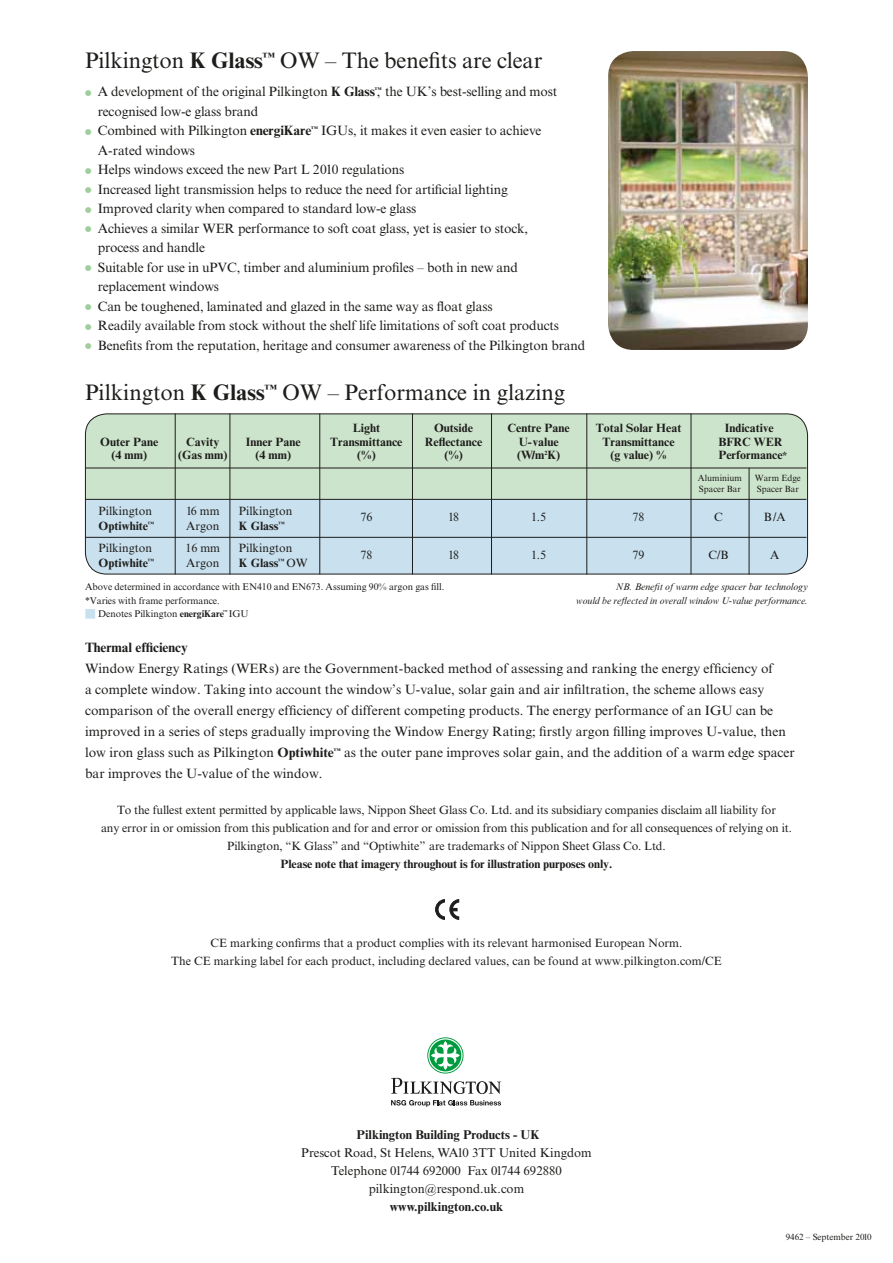
<style>
.page{position:relative;width:893px;height:1263px;background:#fff}
.page>*{position:absolute;margin:0;border:0;box-sizing:border-box;transform-origin:0 0}
.t1{font:22.5px "Times NRMT";color:#1d1d1b}
.t2{font:13.5px/21px "Times NRMT";letter-spacing:-.01em;color:#1d1d1b}
.t3{font:700 13.5px "Times NRMT";letter-spacing:-.005em;color:#1d1d1b}
.t4{font:12.75px/18px "Times NRMT";color:#1d1d1b;text-align:center}
.t5{font:700 12.75px "Times NRMT";color:#1d1d1b}
.t6{font:12px/18px "Times NRMT";letter-spacing:-.01em;color:#1d1d1b;text-align:center}
.t7{font:700 12px "Times NRMT";color:#1d1d1b}
.t8{font:9.75px "Times NRMT";letter-spacing:-.005em;color:#1d1d1b}
.t9{font:italic 9.75px "Times NRMT";letter-spacing:-.005em;color:#1d1d1b}
.t10{font:9px/10.5px "Times NRMT";color:#1d1d1b}
.t11{font:700 4.2px "Times NRMT";color:#1d1d1b}
.s1{font-weight:700}
.s2{color:#9fce9c}
.s3{font-size:10.5px}
.s4{font-weight:400}
.s5{color:#c9e0ee}
</style>
<div class="page">
<div style="left:85px;top:414px;width:722px;height:109px;background:#cde4cc;border-radius:21px"></div>
<div style="left:85px;top:499px;width:722px;height:75px;background:#c9e0ee;border-radius:21px"></div>
<div style="left:85px;top:499px;width:722px;height:45px;background:#c9e0ee"></div>
<hr style="left:85px;top:468px;width:721px;height:1px;background:#1d1d1b">
<hr style="left:85px;top:499px;width:721px;height:1px;background:#1d1d1b">
<hr style="left:85px;top:537px;width:721px;height:1px;background:#1d1d1b">
<div style="left:85px;top:413px;width:723px;height:161px;border:1px solid #1d1d1b;border-radius:21px"></div>
<hr style="left:175px;top:413px;width:1px;height:161px;background:#1d1d1b">
<hr style="left:230px;top:413px;width:1px;height:161px;background:#1d1d1b">
<hr style="left:319px;top:413px;width:1px;height:161px;background:#1d1d1b">
<hr style="left:412px;top:413px;width:1px;height:161px;background:#1d1d1b">
<hr style="left:491px;top:413px;width:1px;height:161px;background:#1d1d1b">
<hr style="left:586px;top:413px;width:1px;height:161px;background:#1d1d1b">
<hr style="left:691px;top:413px;width:1px;height:161px;background:#1d1d1b">
<hr style="left:749px;top:468px;width:1px;height:106px;background:#1d1d1b">
<img style="left:608px;top:51px;width:200px;height:299px">
<svg style="left:435px;top:899px;width:24px;height:21px"></svg>
<svg style="left:391px;top:1037px;width:110px;height:57px"></svg>
<svg style="left:391px;top:1100px;width:110px;height:7px"></svg>
<h1 class="t1" style="left:85px;top:47px;width:459px">Pilkington <span class="s1">K Glass</span><sup>™</sup> OW – The benefits are clear</h1>
<p class="t2" style="left:98px;top:82px;width:461px;line-height:19.5px;text-indent:-13px"><span class="s2">●</span> A development of the original Pilkington <span class="s1">K Glass</span><sup>™</sup>, the UK’s best-selling and most recognised low-e glass brand</p>
<p class="t2" style="left:98px;top:121px;width:445px;line-height:19.5px;text-indent:-13px"><span class="s2">●</span> Combined with Pilkington <span class="s1">energiKare</span><sup>™</sup> IGUs, it makes it even easier to achieve<br>A-rated windows</p>
<p class="t2" style="left:85px;top:159px;width:321px"><span class="s2">●</span> Helps windows exceed the new Part L 2010 regulations</p>
<p class="t2" style="left:85px;top:179px;width:424px"><span class="s2">●</span> Increased light transmission helps to reduce the need for artificial lighting</p>
<p class="t2" style="left:85px;top:198px;width:333px"><span class="s2">●</span> Improved clarity when compared to standard low-e glass</p>
<p class="t2" style="left:98px;top:218px;width:432px;line-height:19.5px;text-indent:-13px"><span class="s2">●</span> Achieves a similar WER performance to soft coat glass, yet is easier to stock, process and handle</p>
<p class="t2" style="left:98px;top:257px;width:422px;line-height:19.5px;text-indent:-13px"><span class="s2">●</span> Suitable for use in uPVC, timber and aluminium profiles – both in new and replacement windows</p>
<p class="t2" style="left:85px;top:296px;width:409px"><span class="s2">●</span> Can be toughened, laminated and glazed in the same way as float glass</p>
<p class="t2" style="left:85px;top:315px;width:476px"><span class="s2">●</span> Readily available from stock without the shelf life limitations of soft coat products</p>
<p class="t2" style="left:85px;top:335px;width:502px"><span class="s2">●</span> Benefits from the reputation, heritage and consumer awareness of the Pilkington brand</p>
<h1 class="t1" style="left:85px;top:379px;width:482px">Pilkington <span class="s1">K Glass</span><sup>™</sup> OW – Performance in glazing</h1>
<p class="t7" style="left:353px;top:421px;width:29px">Light</p>
<p class="t7" style="left:434px;top:421px;width:40px">Outside</p>
<p class="t7" style="left:508px;top:421px;width:64px">Centre Pane</p>
<p class="t7" style="left:596px;top:421px;width:87px">Total Solar Heat</p>
<p class="t7" style="left:725px;top:421px;width:50px">Indicative</p>
<p class="t7" style="left:100px;top:434px;width:60px">Outer Pane</p>
<p class="t7" style="left:186px;top:434px;width:35px">Cavity</p>
<p class="t7" style="left:246px;top:434px;width:56px">Inner Pane</p>
<p class="t7" style="left:330px;top:434px;width:74px">Transmittance</p>
<p class="t7" style="left:425px;top:434px;width:59px">Reflectance</p>
<p class="t7" style="left:519px;top:434px;width:41px">U-value</p>
<p class="t7" style="left:602px;top:434px;width:74px">Transmittance</p>
<p class="t7" style="left:718px;top:434px;width:66px">BFRC WER</p>
<p class="t7" style="left:112px;top:448px;width:37px">(4 mm)</p>
<p class="t7" style="left:178px;top:448px;width:51px">(Gas mm)</p>
<p class="t7" style="left:256px;top:448px;width:37px">(4 mm)</p>
<p class="t7" style="left:357px;top:448px;width:20px">(%)</p>
<p class="t7" style="left:444px;top:448px;width:20px">(%)</p>
<p class="t7" style="left:517px;top:448px;width:44px">(W/m<sup>2</sup>K)</p>
<p class="t7" style="left:610px;top:448px;width:58px">(g value) %</p>
<p class="t7" style="left:718px;top:448px;width:70px">Performance<span class="s3">*</span></p>
<p class="t6" style="left:99px;top:502px;width:55px">Pilkington</p>
<p class="t6" style="left:186px;top:502px;width:35px">16 mm</p>
<p class="t6" style="left:239px;top:502px;width:55px">Pilkington</p>
<p class="t7" style="left:99px;top:518px;width:57px">Optiwhite<sup>™</sup></p>
<p class="t6" style="left:186px;top:517px;width:35px">Argon</p>
<p class="t7" style="left:239px;top:518px;width:47px">K Glass<sup>™</sup></p>
<p class="t6" style="left:99px;top:539px;width:55px">Pilkington</p>
<p class="t6" style="left:185px;top:539px;width:36px">16 mm</p>
<p class="t6" style="left:239px;top:539px;width:55px">Pilkington</p>
<p class="t7" style="left:99px;top:556px;width:57px">Optiwhite<sup>™</sup></p>
<p class="t6" style="left:186px;top:554px;width:35px">Argon</p>
<p class="t7" style="left:239px;top:556px;width:70px">K Glass<sup>™</sup> <span class="s4">OW</span></p>
<p class="t10" style="left:698px;top:473px;width:45px">Aluminium<br>Spacer Bar</p>
<p class="t10" style="left:755px;top:473px;width:47px">Warm Edge<br>Spacer Bar</p>
<p class="t6" style="left:360px;top:508px;width:13px">76</p>
<p class="t6" style="left:448px;top:508px;width:13px">18</p>
<p class="t6" style="left:531px;top:508px;width:16px">1.5</p>
<p class="t6" style="left:633px;top:508px;width:13px">78</p>
<p class="t6" style="left:714px;top:508px;width:10px">C</p>
<p class="t6" style="left:764px;top:508px;width:23px">B/A</p>
<p class="t6" style="left:360px;top:546px;width:13px">78</p>
<p class="t6" style="left:448px;top:546px;width:13px">18</p>
<p class="t6" style="left:531px;top:546px;width:16px">1.5</p>
<p class="t6" style="left:633px;top:546px;width:13px">79</p>
<p class="t6" style="left:708px;top:546px;width:22px">C/B</p>
<p class="t6" style="left:770px;top:546px;width:11px">A</p>
<p class="t8" style="left:85px;top:581px;width:361px">Above determined in accordance with EN410 and EN673. Assuming 90% argon gas fill.</p>
<p class="t9" style="left:616px;top:581px;width:194px">NB. Benefit of warm edge spacer bar technology</p>
<p class="t8" style="left:85px;top:594px;width:136px">*Varies with frame performance.</p>
<p class="t9" style="left:576px;top:595px;width:233px">would be reflected in overall window U-value performance.</p>
<p class="t8" style="left:85px;top:608px;width:141px"><span class="s5">■</span> Denotes Pilkington <span class="s1">energiKare</span></p>
<p class="t11" style="left:223px;top:609px;width:6px">™</p>
<p class="t8" style="left:229px;top:608px;width:21px">IGU</p>
<p class="t3" style="left:85px;top:639px;width:104px">Thermal efficiency</p>
<p class="t2" style="left:85px;top:658px;width:711px">Window Energy Ratings (WERs) are the Government-backed method of assessing and ranking the energy efficiency of<br>a complete window. Taking into account the window’s U-value, solar gain and air infiltration, the scheme allows easy comparison of the overall energy efficiency of different competing products. The energy performance of an IGU can be improved in a series of steps gradually improving the Window Energy Rating; firstly argon filling improves U-value, then low iron glass such as Pilkington <span class="s1">Optiwhite</span><sup>™</sup> as the outer pane improves solar gain, and the addition of a warm edge spacer bar improves the U-value of the window.</p>
<p class="t6" style="left:101px;top:801px;width:692px">To the fullest extent permitted by applicable laws, Nippon Sheet Glass Co. Ltd. and its subsidiary companies disclaim all liability for<br>any error in or omission from this publication and for and error or omission from this publication and for all consequences of relying on it.<br>Pilkington, “K Glass” and “Optiwhite” are trademarks of Nippon Sheet Glass Co. Ltd.</p>
<p class="t7" style="left:281px;top:856px;width:333px">Please note that imagery throughout is for illustration purposes only.</p>
<p class="t6" style="left:171px;top:934px;width:552px">CE marking confirms that a product complies with its relevant harmonised European Norm.<br>The CE marking label for each product, including declared values, can be found at www.pilkington.com/CE</p>
<p class="t5" style="left:357px;top:1127px;width:184px">Pilkington Building Products - UK</p>
<p class="t4" style="left:301px;top:1144px;width:292px">Prescot Road, St Helens, WA10 3TT United Kingdom<br>Telephone 01744 692000 Fax 01744 692880 pilkington@respond.uk.com</p>
<p class="t5" style="left:390px;top:1199px;width:115px">www.pilkington.co.uk</p>
<p class="t10" style="left:786px;top:1232px;width:88px">9462 – September 2010</p>
</div>
